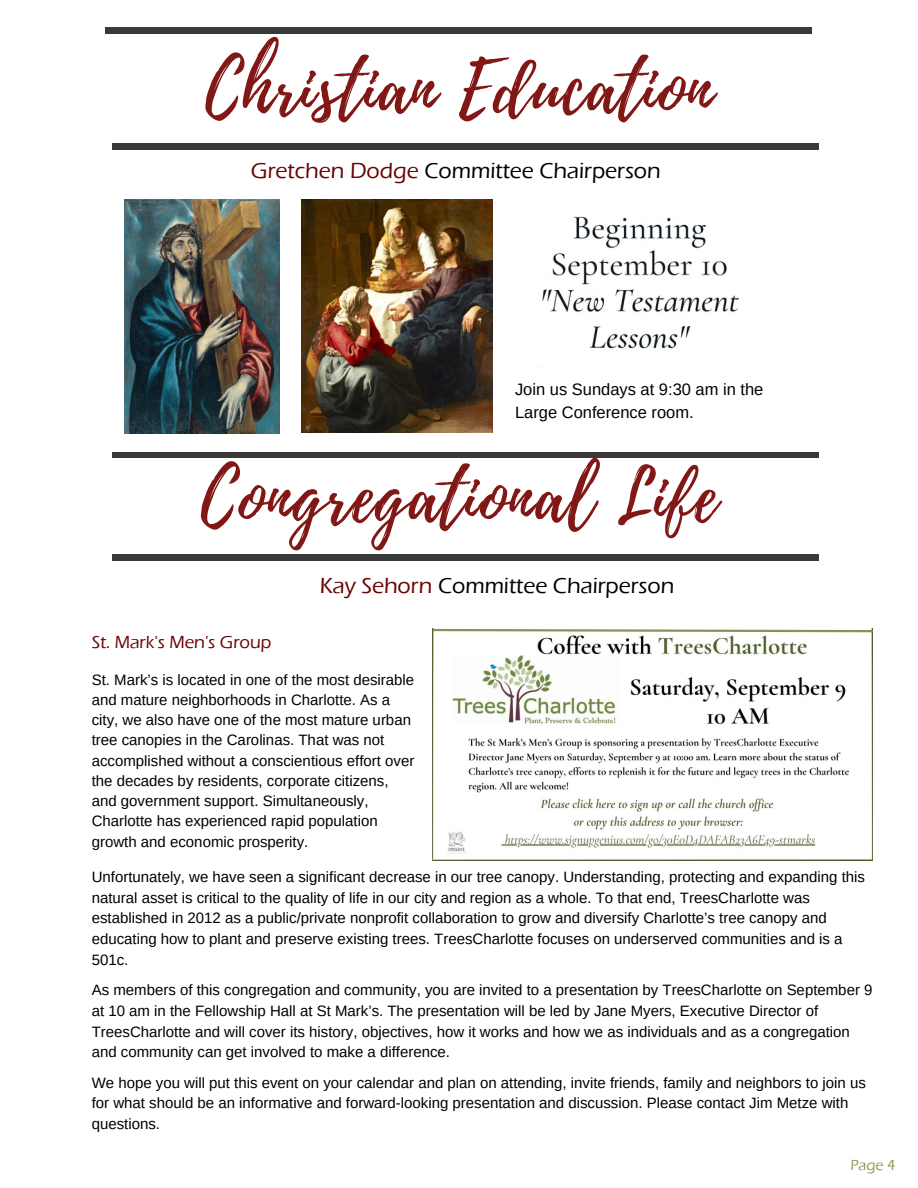
<style>
.page{position:relative;width:918px;height:1188px;background:#fff}
.page>*{position:absolute;margin:0;border:0;box-sizing:border-box;transform-origin:0 0}
.t1{font:72px "Playlist Script";letter-spacing:.02em;color:#811816}
.t2{font:500 22.5px "Eras ITC";color:#000}
.t3{font:500 18px "Eras ITC";color:#6b0404}
.t4{font:16.5px/22.5px "Arimo";color:#000}
.t5{font:15px/20.5px "Arimo";color:#000}
.t6{font:500 15px "Eras ITC";color:#8e9d54}
.s1{color:#6b0404}
</style>
<div class="page">
<div style="left:112px;top:143px;width:707px;height:6px;background:#393939"></div>
<div style="left:106px;top:28px;width:706px;height:5px;background:#393939"></div>
<div style="left:112px;top:452px;width:707px;height:6px;background:#393939"></div>
<div style="left:112px;top:555px;width:707px;height:6px;background:#393939"></div>
<img style="left:542px;top:216px;width:197px;height:133px">
<img style="left:433px;top:633px;width:440px;height:227px">
<svg style="left:432px;top:628px;width:441px;height:5px"></svg>
<img style="left:301px;top:200px;width:192px;height:233px">
<img style="left:125px;top:200px;width:154px;height:234px">
<p class="t1" style="left:205px;top:37px;width:509px">Christian Education</p>
<p class="t2" style="left:251px;top:158px;width:411px"><span class="s1">Gretchen Dodge</span> Committee Chairperson</p>
<p class="t4" style="left:515px;top:378px;width:250px">Join us Sundays at 9:30 am in the<br>Large Conference room.</p>
<p class="t1" style="left:201px;top:446px;width:518px">Congregational Life</p>
<p class="t3" style="left:92px;top:632px;width:181px">St. Mark's Men's Group</p>
<p class="t2" style="left:320px;top:573px;width:356px"><span class="s1">Kay Sehorn</span> Committee Chairperson</p>
<p class="t5" style="left:92px;top:669px;width:324px">St. Mark’s is located in one of the most desirable and mature neighborhoods in Charlotte. As a city, we also have one of the most mature urban tree canopies in the Carolinas. That was not accomplished without a conscientious effort over the decades by residents, corporate citizens, and government support. Simultaneously, Charlotte has experienced rapid population growth and economic prosperity.</p>
<p class="t5" style="left:92px;top:867px;width:775px">Unfortunately, we have seen a significant decrease in our tree canopy. Understanding, protecting and expanding this natural asset is critical to the quality of life in our city and region as a whole. To that end, TreesCharlotte was established in 2012 as a public/private nonprofit collaboration to grow and diversify Charlotte’s tree canopy and educating how to plant and preserve existing trees. TreesCharlotte focuses on underserved communities and is a 501c.</p>
<p class="t5" style="left:92px;top:980px;width:782px">As members of this congregation and community, you are invited to a presentation by TreesCharlotte on September 9 at 10 am in the Fellowship Hall at St Mark’s. The presentation will be led by Jane Myers, Executive Director of TreesCharlotte and will cover its history, objectives, how it works and how we as individuals and as a congregation and community can get involved to make a difference.</p>
<p class="t5" style="left:92px;top:1072px;width:776px">We hope you will put this event on your calendar and plan on attending, invite friends, family and neighbors to join us for what should be an informative and forward-looking presentation and discussion. Please contact Jim Metze with questions.</p>
<p class="t6" style="left:850px;top:1157px;width:47px">Page 4</p>
</div>
